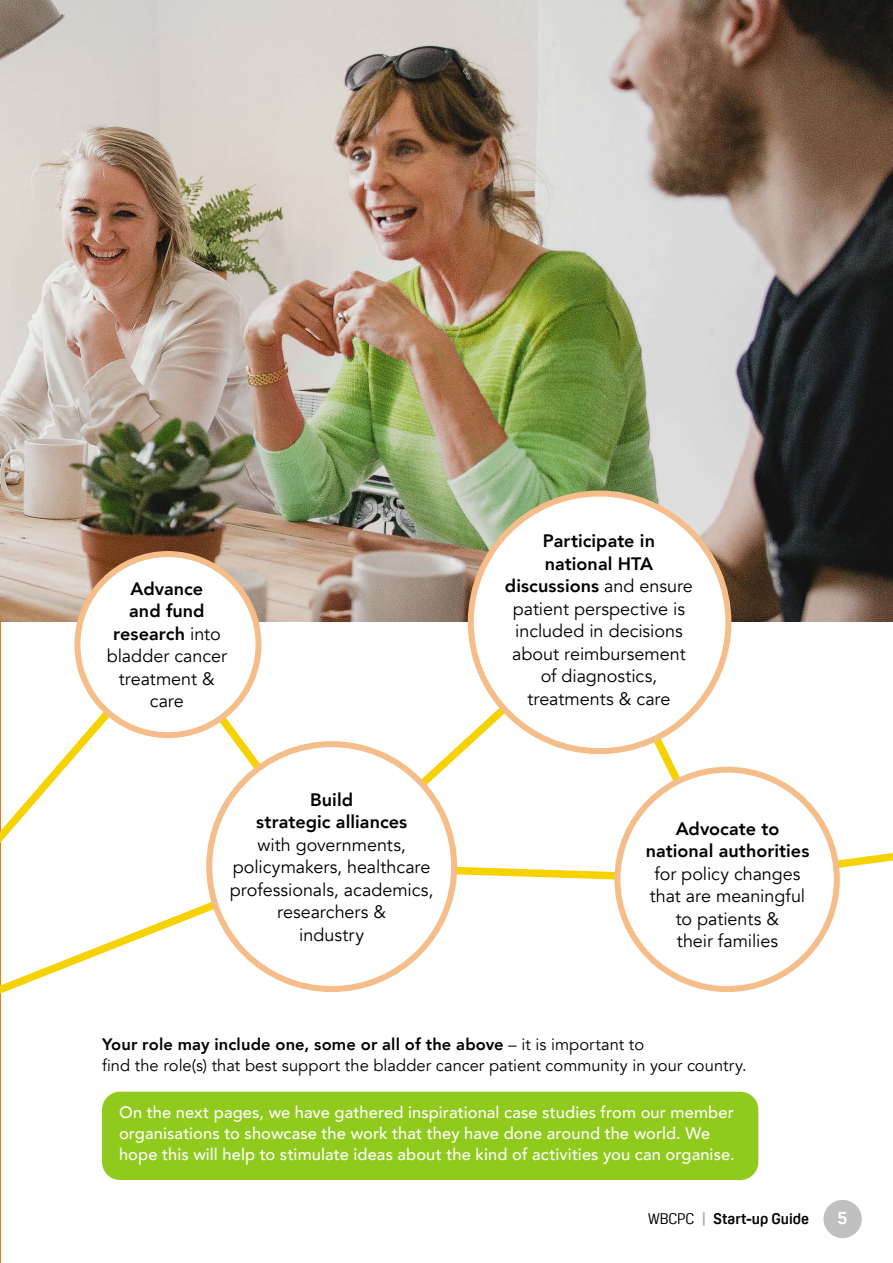
<style>
.page{position:relative;width:893px;height:1263px;background:#fff}
.page>*{position:absolute;margin:0;border:0;box-sizing:border-box;transform-origin:0 0}
.t1{font:18px/22.5px "Avenir";letter-spacing:-.005em;color:#000;text-align:center}
.t2{font:800 18px/22.5px "Avenir";letter-spacing:.005em;color:#000;text-align:center}
.t3{font:700 18px "Oscine";color:#fff}
.t4{font:500 16.5px/21px "Avenir";letter-spacing:.005em;color:#fff}
.t5{font:16.5px/21px "Avenir";color:#000}
.t6{font:700 15px "Oscine";color:#000}
.s1{font-weight:800}
.s2{font-weight:400}
.s3{color:#aaa}
</style>
<div class="page">
<hr style="left:0;top:0;width:1px;height:1263px;background:#ea7c14">
<img style="left:0;top:0;width:893px;height:622px">
<svg style="left:0;top:610px;width:736px;height:496px"></svg>
<div style="left:102px;top:1092px;width:656px;height:88px;background:#8fca1c;border-radius:18px"></div>
<div style="left:77px;top:554px;width:181px;height:181px;background:#fff;border-radius:50%"></div>
<div style="left:74px;top:551px;width:187px;height:187px;border:6px solid #f5bd89;border-radius:50%"></div>
<div style="left:209px;top:744px;width:245px;height:245px;background:#fff;border-radius:50%"></div>
<div style="left:471px;top:493px;width:257px;height:258px;background:#fff;border-radius:50%"></div>
<div style="left:468px;top:490px;width:263px;height:264px;border:6px solid #f5bd89;border-radius:50%"></div>
<svg style="left:448px;top:839px;width:445px;height:49px"></svg>
<div style="left:617px;top:770px;width:220px;height:219px;background:#fff;border-radius:50%"></div>
<div style="left:614px;top:767px;width:226px;height:225px;border:6px solid #f5bd89;border-radius:50%"></div>
<div style="left:823px;top:1200px;width:39px;height:38px;background:#c0c0c0;border-radius:50%"></div>
<p class="t1" style="left:107px;top:578px;width:122px"><span class="s1">Advance<br>and fund research</span> into bladder cancer treatment &amp; care</p>
<p class="t2" style="left:256px;top:788px;width:152px">Build<br>strategic alliances</p>
<p class="t1" style="left:230px;top:834px;width:205px">with governments, policymakers, healthcare professionals, academics, researchers &amp;<br>industry</p>
<p class="t1" style="left:505px;top:530px;width:189px"><span class="s1">Participate in<br>national HTA discussions</span> and ensure patient perspective is included in decisions about reimbursement of diagnostics, treatments &amp; care</p>
<p class="t2" style="left:646px;top:817px;width:165px">Advocate to national authorities</p>
<p class="t1" style="left:650px;top:862px;width:157px">for policy changes that are meaningful to patients &amp;<br>their families</p>
<p class="t5" style="left:102px;top:1034px;width:646px"><span class="s1">Your role may include one, some or all of the above</span> – it is important to<br>find the role(s) that best support the bladder cancer patient community in your country.</p>
<p class="t4" style="left:119px;top:1100px;width:617px">On the next pages, we have gathered inspirational case studies from our member organisations to showcase the work that they have done around the world. We hope this will help to stimulate ideas about the kind of activities you can organise.</p>
<p class="t6" style="left:648px;top:1211px;width:162px"><span class="s2">WBCPC</span> <span class="s3">|</span> Start-up Guide</p>
<p class="t3" style="left:838px;top:1208px;width:11px">5</p>
</div>
